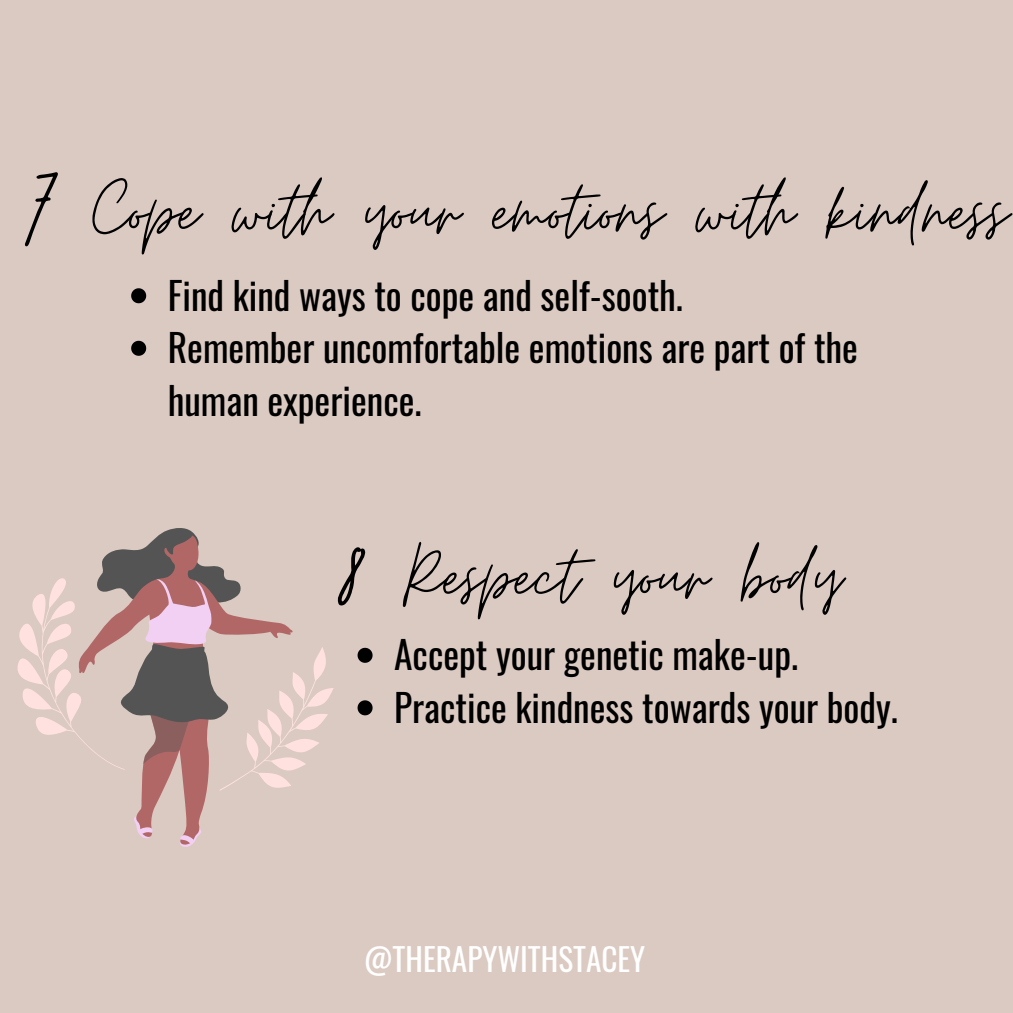
<style>
.page{position:relative;width:1013px;height:1013px;background:#fff}
.page>*{position:absolute;margin:0;border:0;box-sizing:border-box;transform-origin:0 0}
.t1{font:187.5px "Moon Time";color:#000}
.t2{font:87.5px "Moon Time";color:#000}
.t3{font:37.5px/52.5px "Oswald";color:#000}
.t4{font:31.25px "Oswald";color:#fff}
</style>
<div class="page">
<div style="left:0;top:0;width:1012px;height:1012px;background:#dbcac2"></div>
<svg style="left:131px;top:288px;width:15px;height:15px"></svg>
<svg style="left:131px;top:341px;width:15px;height:15px"></svg>
<svg style="left:357px;top:648px;width:15px;height:15px"></svg>
<svg style="left:357px;top:700px;width:15px;height:15px"></svg>
<svg style="left:137px;top:791px;width:70px;height:48px"></svg>
<svg style="left:179px;top:826px;width:23px;height:21px"></svg>
<svg style="left:134px;top:814px;width:19px;height:24px"></svg>
<svg style="left:18px;top:528px;width:316px;height:263px"></svg>
<h1 class="t1" style="left:17px;top:97px;width:50px">7</h1>
<p class="t2" style="left:92px;top:158px;width:917px">Cope with your emotions with kindness</p>
<p class="t3" style="left:168px;top:267px;width:517px">Find kind ways to cope and self-sooth.</p>
<p class="t3" style="left:168px;top:320px;width:691px">Remember uncomfortable emotions are part of the human experience.</p>
<p class="t1" style="left:330px;top:464px;width:44px">8</p>
<p class="t2" style="left:403px;top:523px;width:440px">Respect your body</p>
<h1 class="t3" style="left:394px;top:627px;width:405px">Accept your genetic make-up.</h1>
<p class="t3" style="left:394px;top:679px;width:505px">Practice kindness towards your body.</p>
<h2 class="t4" style="left:364px;top:935px;width:282px">@THERAPYWITHSTACEY</h2>
</div>
